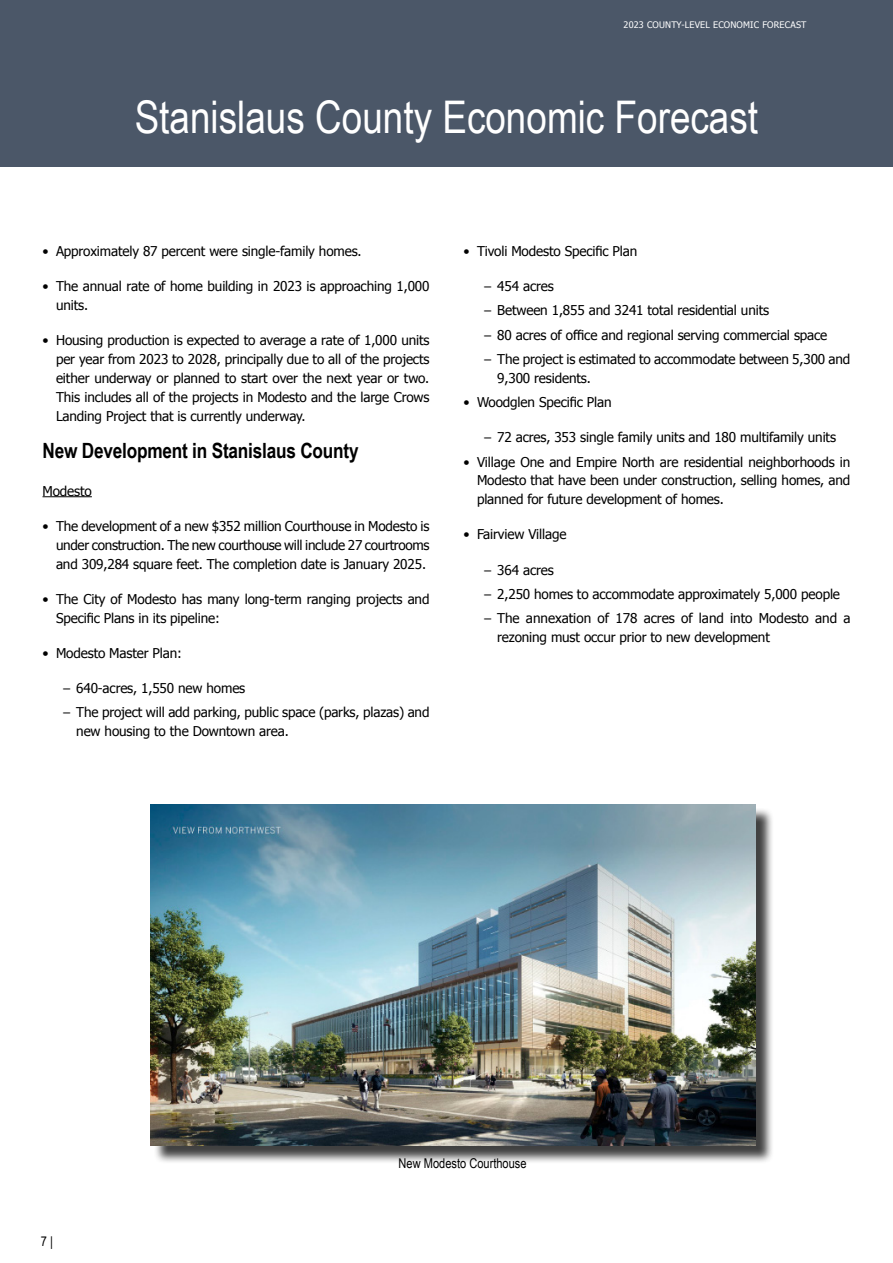
<style>
.page{position:relative;width:893px;height:1263px;background:#fff}
.page>*{position:absolute;margin:0;border:0;box-sizing:border-box;transform-origin:0 0}
.t1{font:45px "Arial Narrow";color:#fff}
.Profile_Subhead_2{font:700 21px "Arial Narrow";letter-spacing:-.01em;color:#000}
.Profile_Body_Text{font:13.5px/18.9px "Tahoma";letter-spacing:-.01em;color:#000}
.t2{font:13.5px "Arial Narrow";color:#000}
.t3{font:9px "Tahoma";letter-spacing:.02em;color:#fff}
.s1{font-family:"Myriad Pro";font-size:15.9px}
</style>
<div class="page">
<div style="left:0;top:0;width:893px;height:167px;background:#4b5768"></div>
<hr style="left:43px;top:496px;width:49px;height:1px;background:#000">
<div style="left:153px;top:807px;width:621px;height:357px;background:#000;opacity:.75"></div>
<img style="left:151px;top:805px;width:605px;height:340px">
<p class="t3" style="left:624px;top:19px;width:184px">2023 COUNTY-LEVEL ECONOMIC FORECAST</p>
<h1 class="t1" style="left:135px;top:85px;width:625px">Stanislaus County Economic Forecast</h1>
<p class="Profile_Body_Text" style="left:43px;top:241px;width:321px">• Approximately 87 percent were single-family homes.</p>
<p class="Profile_Body_Text" style="left:56px;top:276px;width:375px;text-indent:-14px">• The annual rate of home building in 2023 is approaching 1,000 units.</p>
<p class="Profile_Body_Text" style="left:56px;top:330px;width:375px;text-align:justify;text-indent:-14px">• Housing production is expected to average a rate of 1,000 units per year from 2023 to 2028, principally due to all of the projects either underway or planned to start over the next year or two.<br>This includes all of the projects in Modesto and the large Crows Landing Project that is currently underway.</p>
<h1 class="Profile_Subhead_2" style="left:43px;top:434px;width:318px">New Development in Stanislaus County</h1>
<p class="Profile_Body_Text" style="left:43px;top:481px;width:51px">Modesto</p>
<p class="Profile_Body_Text" style="left:56px;top:516px;width:375px;text-align:justify;text-indent:-14px">• The development of a new $352 million Courthouse in Modesto is under construction. The new courthouse will include 27 courtrooms and 309,284 square feet. The completion date is January 2025.</p>
<p class="Profile_Body_Text" style="left:56px;top:589px;width:375px;text-indent:-14px">• The City of Modesto has many long-term ranging projects and<br>Specific Plans in its pipeline:</p>
<p class="Profile_Body_Text" style="left:43px;top:643px;width:141px">• Modesto Master Plan:</p>
<p class="Profile_Body_Text" style="left:63px;top:678px;width:184px"><span class="s1">–</span> 640-acres, 1,550 new homes</p>
<p class="Profile_Body_Text" style="left:76px;top:702px;width:355px;text-indent:-14px"><span class="s1">–</span> The project will add parking, public space (parks, plazas) and new housing to the Downtown area.</p>
<p class="Profile_Body_Text" style="left:463px;top:241px;width:175px">• Tivoli Modesto Specific Plan</p>
<p class="Profile_Body_Text" style="left:484px;top:276px;width:71px"><span class="s1">–</span> 454 acres</p>
<p class="Profile_Body_Text" style="left:484px;top:300px;width:287px"><span class="s1">–</span> Between 1,855 and 3241 total residential units</p>
<p class="Profile_Body_Text" style="left:484px;top:325px;width:345px"><span class="s1">–</span> 80 acres of office and regional serving commercial space</p>
<p class="Profile_Body_Text" style="left:497px;top:349px;width:355px;text-indent:-14px"><span class="s1">–</span> The project is estimated to accommodate between 5,300 and<br>9,300 residents.</p>
<p class="Profile_Body_Text" style="left:463px;top:392px;width:150px">• Woodglen Specific Plan</p>
<p class="Profile_Body_Text" style="left:484px;top:427px;width:354px"><span class="s1">–</span> 72 acres, 353 single family units and 180 multifamily units</p>
<p class="Profile_Body_Text" style="left:477px;top:452px;width:375px;text-align:justify;text-indent:-14px">• Village One and Empire North are residential neighborhoods in Modesto that have been under construction, selling homes, and planned for future development of homes.</p>
<p class="Profile_Body_Text" style="left:463px;top:524px;width:105px">• Fairview Village</p>
<p class="Profile_Body_Text" style="left:484px;top:560px;width:71px"><span class="s1">–</span> 364 acres</p>
<p class="Profile_Body_Text" style="left:484px;top:584px;width:358px"><span class="s1">–</span> 2,250 homes to accommodate approximately 5,000 people</p>
<p class="Profile_Body_Text" style="left:497px;top:608px;width:355px;text-indent:-14px"><span class="s1">–</span> The annexation of 178 acres of land into Modesto and a rezoning must occur prior to new development</p>
<p class="t2" style="left:41px;top:1231px;width:14px">7 |</p>
<p class="t2" style="left:399px;top:1153px;width:129px">New Modesto Courthouse</p>
</div>
